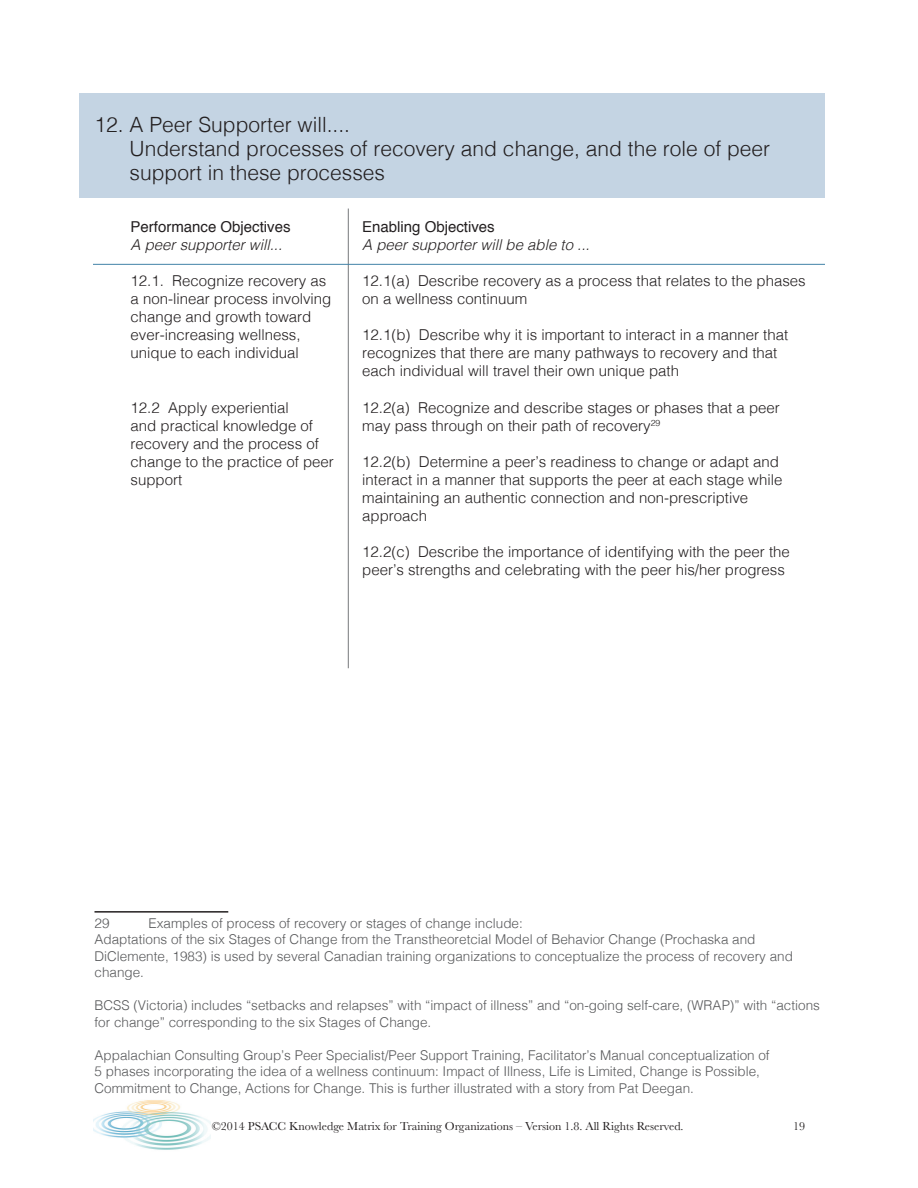
<style>
.page{position:relative;width:918px;height:1188px;background:#fff}
.page>*{position:absolute;margin:0;border:0;box-sizing:border-box;transform-origin:0 0}
.t1{font:300 21px "Helvetica";color:#231f20}
.t2{font:300 15px/18px "Helvetica";color:#231f20}
.t3{font:italic 300 15px "Helvetica";color:#231f20}
.t4{font:15px "Helvetica";color:#231f20}
.t5{font:300 13.5px/16.5px "Helvetica";color:#57585a}
.t6{font:12px "Baskerville";color:#231f20}
</style>
<div class="page">
<img style="left:93px;top:1100px;width:118px;height:50px">
<div style="left:80px;top:93px;width:745px;height:105px;background:#c4d4e3"></div>
<hr style="left:94px;top:911px;width:134px;height:2px;background:#231f20">
<hr style="left:348px;top:209px;width:1px;height:459px;background:#76787b">
<hr style="left:93px;top:264px;width:732px;height:1px;background:#4282a7">
<p class="t1" style="left:94px;top:107px;width:257px">12. A Peer Supporter will....</p>
<p class="t1" style="left:130px;top:131px;width:642px">Understand processes of recovery and change, and the role of peer</p>
<p class="t1" style="left:130px;top:155px;width:257px">support in these processes</p>
<p class="t4" style="left:130px;top:215px;width:162px">Performance Objectives</p>
<p class="t3" style="left:130px;top:232px;width:153px">A peer supporter will...</p>
<p class="t4" style="left:362px;top:215px;width:134px">Enabling Objectives</p>
<p class="t3" style="left:362px;top:232px;width:229px">A peer supporter will be able to ...</p>
<p class="t2" style="left:130px;top:270px;width:202px">12.1. Recognize recovery as a non-linear process involving change and growth toward ever-increasing wellness, unique to each individual</p>
<p class="t2" style="left:130px;top:398px;width:205px">12.2 Apply experiential<br>and practical knowledge of recovery and the process of change to the practice of peer support</p>
<p class="t2" style="left:362px;top:270px;width:445px">12.1(a) Describe recovery as a process that relates to the phases on a wellness continuum</p>
<p class="t2" style="left:362px;top:324px;width:427px">12.1(b) Describe why it is important to interact in a manner that recognizes that there are many pathways to recovery and that each individual will travel their own unique path</p>
<p class="t2" style="left:362px;top:398px;width:419px">12.2(a) Recognize and describe stages or phases that a peer may pass through on their path of recovery<sup>29</sup></p>
<p class="t2" style="left:362px;top:452px;width:422px">12.2(b) Determine a peer’s readiness to change or adapt and interact in a manner that supports the peer at each stage while maintaining an authentic connection and non-prescriptive approach</p>
<p class="t2" style="left:362px;top:542px;width:429px">12.2(c) Describe the importance of identifying with the peer the peer’s strengths and celebrating with the peer his/her progress</p>
<p class="t5" style="left:94px;top:914px;width:17px">29</p>
<p class="t5" style="left:148px;top:914px;width:376px">Examples of process of recovery or stages of change include:</p>
<p class="t5" style="left:94px;top:930px;width:700px">Adaptations of the six Stages of Change from the Transtheoretcial Model of Behavior Change (Prochaska and<br>DiClemente, 1983) is used by several Canadian training organizations to conceptualize the process of recovery and change.</p>
<p class="t5" style="left:94px;top:996px;width:727px">BCSS (Victoria) includes “setbacks and relapses” with “impact of illness” and “on-going self-care, (WRAP)” with “actions for change” corresponding to the six Stages of Change.</p>
<p class="t5" style="left:94px;top:1046px;width:677px">Appalachian Consulting Group’s Peer Specialist/Peer Support Training, Facilitator’s Manual conceptualization of<br>5 phases incorporating the idea of a wellness continuum: Impact of Illness, Life is Limited, Change is Possible,<br>Commitment to Change, Actions for Change. This is further illustrated with a story from Pat Deegan.</p>
<p class="t6" style="left:212px;top:1119px;width:473px">©2014 PSACC Knowledge Matrix for Training Organizations – Version 1.8. All Rights Reserved.</p>
<p class="t6" style="left:793px;top:1119px;width:13px">19</p>
</div>
